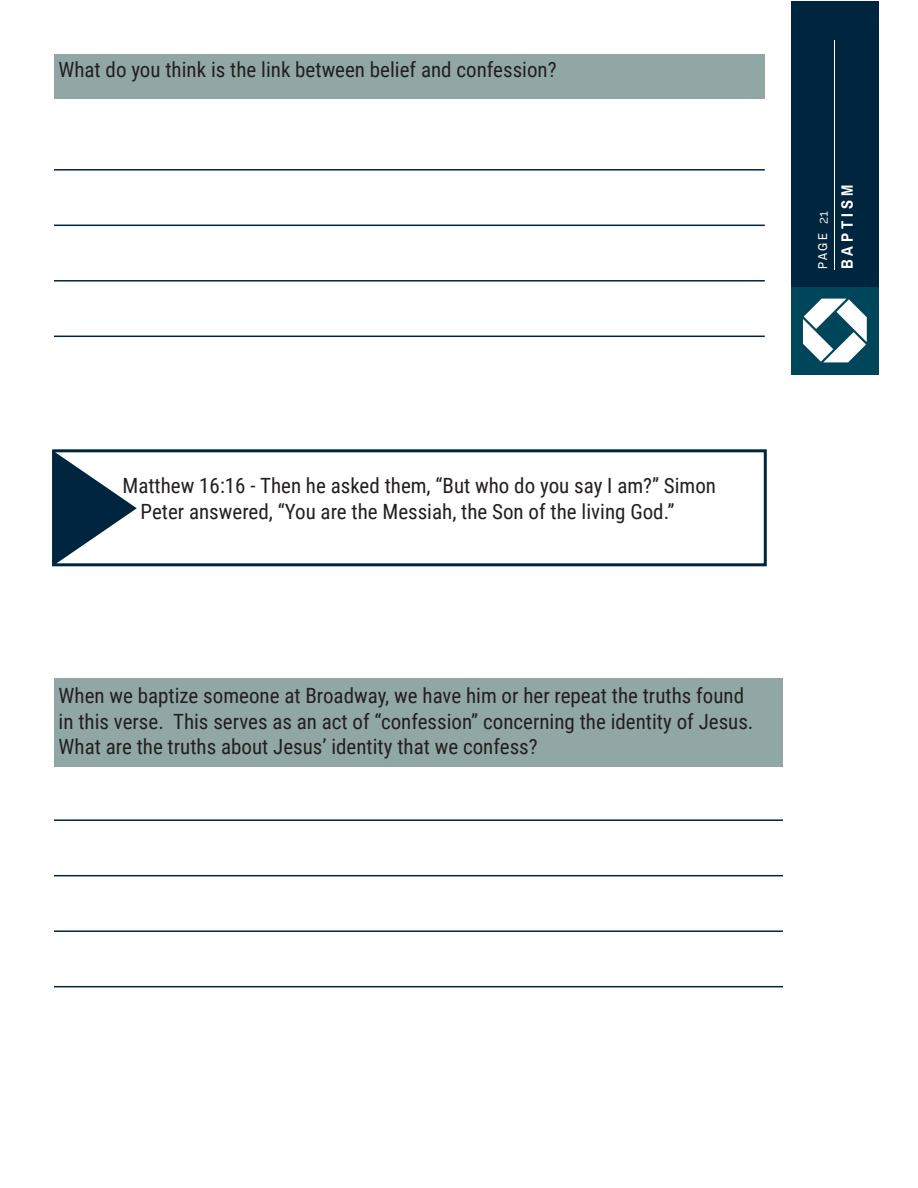
<style>
.page{position:relative;width:918px;height:1188px;background:#fff}
.page>*{position:absolute;margin:0;border:0;box-sizing:border-box;transform-origin:0 0}
.t1{font:21px/25.2px "Roboto Condensed";color:#231f20}
.t2{font:700 16.5px "Archivo Narrow";letter-spacing:.235em;color:#fff}
.t3{font:13.5px "Raleway";color:#fff}
.t4{font:12.9px "Archivo Narrow";color:#fff}
</style>
<div class="page">
<div style="left:791px;top:1px;width:88px;height:286px;background:#00253f"></div>
<div style="left:791px;top:287px;width:88px;height:87px;background:#00465b"></div>
<svg style="left:803px;top:299px;width:64px;height:63px"></svg>
<hr style="left:835px;top:40px;width:1px;height:229px;background:#fff">
<div style="left:54px;top:54px;width:711px;height:45px;background:#91a7a6"></div>
<hr style="left:54px;top:169px;width:711px;height:2px;background:#00253f">
<hr style="left:54px;top:225px;width:711px;height:1px;background:#00253f">
<hr style="left:54px;top:280px;width:711px;height:2px;background:#00253f">
<hr style="left:54px;top:336px;width:711px;height:1px;background:#00253f">
<div style="left:52px;top:449px;width:715px;height:117px;border:3px solid #00253f"></div>
<svg style="left:52px;top:450px;width:85px;height:116px"></svg>
<div style="left:54px;top:679px;width:729px;height:88px;background:#91a7a6"></div>
<hr style="left:54px;top:819px;width:729px;height:2px;background:#00253f">
<hr style="left:54px;top:875px;width:729px;height:1px;background:#00253f">
<hr style="left:54px;top:930px;width:729px;height:2px;background:#00253f">
<hr style="left:54px;top:986px;width:729px;height:1px;background:#00253f">
<p class="t1" style="left:58px;top:56px;width:500px">What do you think is the link between belief and confession?</p>
<p class="t3" style="left:815px;top:224px;width:14px;rotate:-90deg">21</p>
<p class="t4" style="left:815px;top:269px;width:38px;rotate:-90deg">PAGE</p>
<p class="t2" style="left:837px;top:269px;width:86px;rotate:-90deg">BAPTISM</p>
<p class="t1" style="left:141px;top:473px;width:577px;text-indent:-18px">Matthew 16:16 - Then he asked them, “But who do you say I am?” Simon<br>Peter answered, “You are the Messiah, the Son of the living God.”</p>
<p class="t1" style="left:59px;top:683px;width:696px">When we baptize someone at Broadway, we have him or her repeat the truths found in this verse. This serves as an act of “confession” concerning the identity of Jesus.<br>What are the truths about Jesus’ identity that we confess?</p>
</div>
